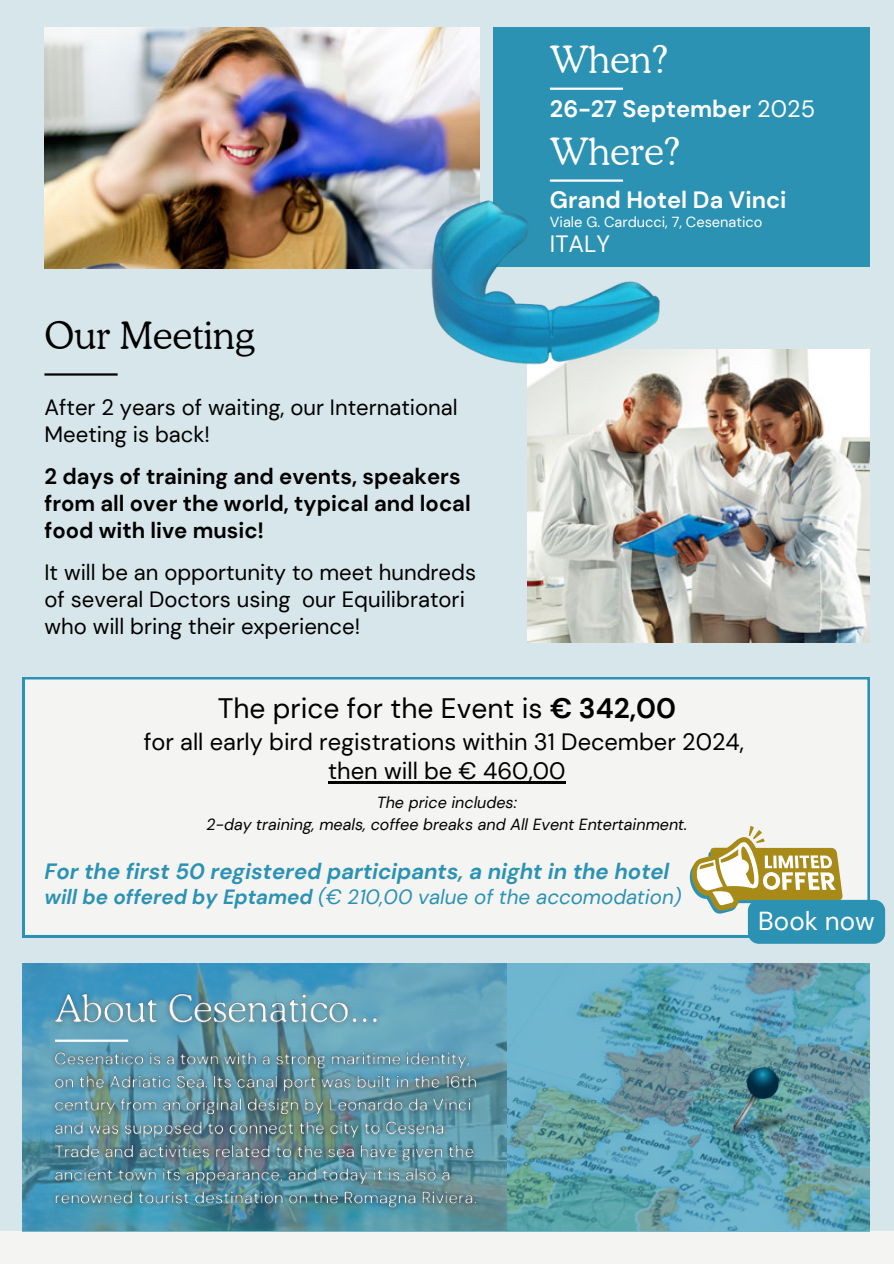
<style>
.page{position:relative;width:894px;height:1264px;background:#fff}
.page>*{position:absolute;margin:0;border:0;box-sizing:border-box;transform-origin:0 0}
.t1{font:300 37.5px "Cooper BT";color:#fff}
.t2{font:300 37.5px "Cooper BT";color:#000}
.t3{font:28.05px "DM Sans";color:#000}
.t4{font:25.95px "DM Sans";color:#fff}
.t5{font:23.55px/29.2px "DM Sans";color:#000;text-align:center}
.t6{font:700 23.55px "DM Sans";color:#fff}
.t7{font:23.55px "DM Sans";color:#fff}
.t8{font:22.05px/27px "DM Sans";color:#000}
.t9{font:700 22.05px/27px "DM Sans";color:#000}
.t10{font:italic 700 22.05px "DM Sans";color:#2b92b4}
.t11{font:italic 20.55px "DM Sans";color:#2b92b4}
.t12{font:italic 16.05px/21.3px "DM Sans";color:#000;text-align:center}
.t13{font:14.55px "DM Sans";color:#fff}
.s1{font-weight:400}
.s2{font-weight:700}
</style>
<div class="page">
<div style="left:0;top:0;width:893px;height:1263px;background:#d7e6eb"></div>
<div style="left:493px;top:28px;width:376px;height:238px;background:#2b92b4"></div>
<img style="left:527px;top:349px;width:342px;height:293px">
<div style="left:23px;top:677px;width:846px;height:260px;background:#f4f4f2"></div>
<hr style="left:44px;top:373px;width:74px;height:2px;background:#000">
<div style="left:0;top:1231px;width:893px;height:32px;background:#f4f4f2"></div>
<hr style="left:328px;top:781px;width:130px;height:2px;background:#000">
<hr style="left:458px;top:781px;width:107px;height:2px;background:#000">
<svg style="left:689px;top:825px;width:153px;height:88px;background:#d4ca9d"></svg>
<svg style="left:22px;top:963px;width:847px;height:268px;background:#5ea0b2"></svg>
<img style="left:724px;top:1108px;width:72px;height:35px">
<hr style="left:55px;top:1039px;width:73px;height:2px;background:#fff">
<img style="left:721px;top:1064px;width:66px;height:66px">
<div style="left:747px;top:899px;width:137px;height:44px;background:#2b92b4;border-radius:11px"></div>
<img style="left:44px;top:985px;width:343px;height:49px">
<img style="left:47px;top:1043px;width:438px;height:173px">
<img style="left:44px;top:28px;width:435px;height:240px">
<img style="left:318px;top:75px;width:428px;height:428px">
<h4 class="t1" style="left:549px;top:37px;width:120px">When?</h4>
<h5 class="t6" style="left:549px;top:94px;width:266px">26-27 September <span class="s1">2025</span></h5>
<h4 class="t2" style="left:44px;top:313px;width:211px">Our Meeting</h4>
<p class="t8" style="left:44px;top:394px;width:414px">After 2 years of waiting, our International<br>Meeting is back!</p>
<p class="t9" style="left:44px;top:463px;width:427px">2 days of training and events, speakers from all over the world, typical and local food with live music!</p>
<p class="t8" style="left:44px;top:558px;width:433px">It will be an opportunity to meet hundreds of several Doctors using our Equilibratori who will bring their experience!</p>
<h1 class="t1" style="left:549px;top:129px;width:132px">Where?</h1>
<p class="t6" style="left:549px;top:185px;width:238px">Grand Hotel Da Vinci</p>
<h4 class="t13" style="left:549px;top:213px;width:214px">Viale G. Carducci, 7, Cesenatico</h4>
<h3 class="t7" style="left:549px;top:228px;width:62px">ITALY</h3>
<p class="t3" style="left:218px;top:690px;width:460px">The price for the Event is <span class="s2">€ 342,00</span></p>
<p class="t5" style="left:144px;top:727px;width:601px">for all early bird registrations within 31 December 2024, then will be € 460,00</p>
<p class="t12" style="left:206px;top:792px;width:482px">The price includes:<br>2-day training, meals, coffee breaks and All Event Entertainment.</p>
<p class="t10" style="left:44px;top:857px;width:626px">For the first 50 registered participants, a night in the hotel</p>
<p class="t11" style="left:44px;top:883px;width:638px"><span class="s2">will be offered by Eptamed</span> (€ 210,00 value of the accomodation)</p>
<p class="t4" style="left:758px;top:904px;width:118px">Book now</p>
</div>
